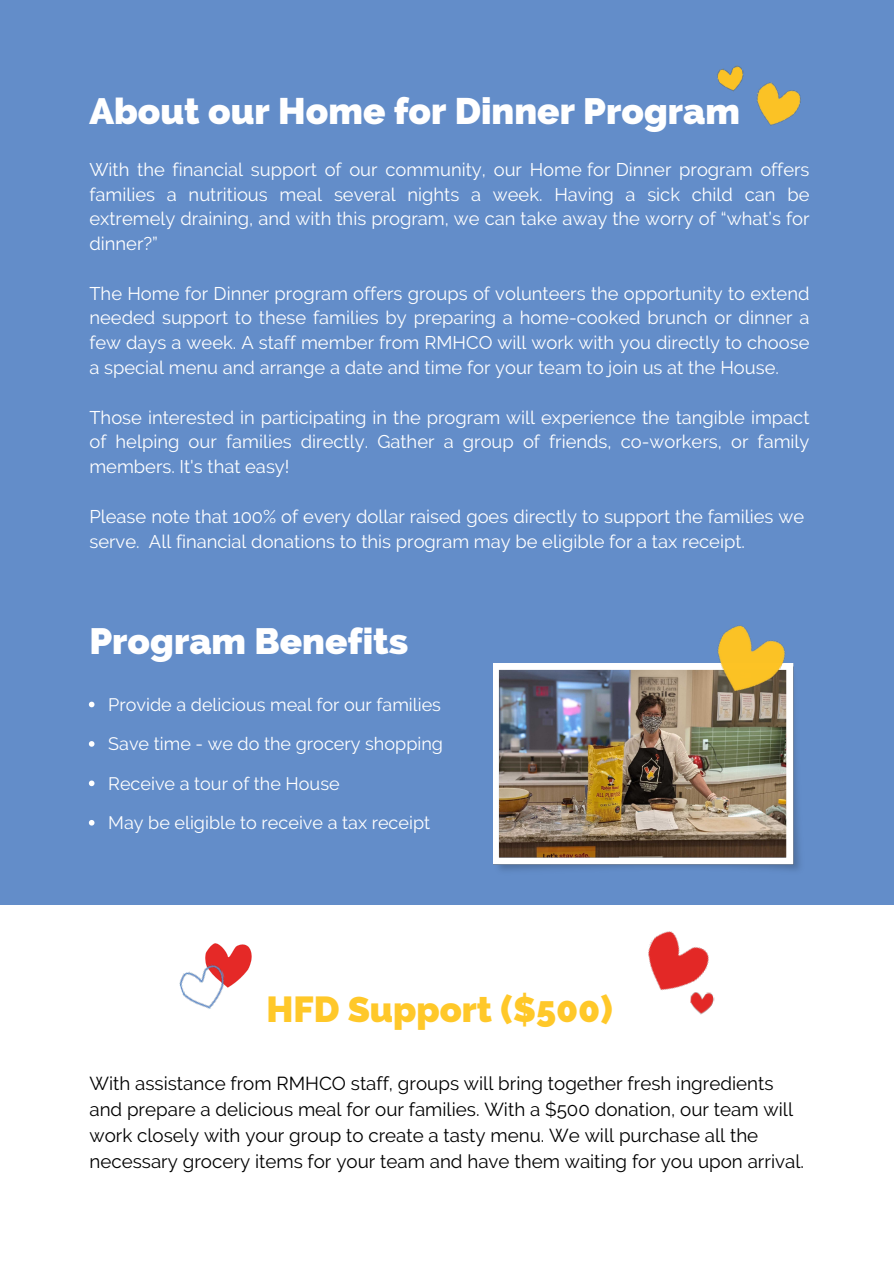
<style>
.page{position:relative;width:894px;height:1264px;background:#fff}
.page>*{position:absolute;margin:0;border:0;box-sizing:border-box;transform-origin:0 0}
.t1{font:800 36.75px "Raleway";color:#fff}
.t2{font:800 36px "Raleway";color:#ffc829}
.t3{font:18.75px/26px "Raleway";color:#000}
.t4{font:18.3px/24.8px "Raleway";color:#fff;text-align:justify}
.t5{font:18px "Raleway";color:#fff}
.s1{font-weight:900}
</style>
<div class="page">
<div style="left:0;top:0;width:893px;height:905px;background:#638dc9"></div>
<img style="left:717px;top:65px;width:27px;height:27px">
<img style="left:756px;top:82px;width:45px;height:44px">
<img style="left:205px;top:943px;width:47px;height:42px">
<img style="left:179px;top:961px;width:53px;height:48px">
<svg style="left:89px;top:701px;width:5px;height:6px"></svg>
<svg style="left:89px;top:741px;width:5px;height:5px"></svg>
<svg style="left:89px;top:780px;width:5px;height:6px"></svg>
<svg style="left:89px;top:820px;width:5px;height:5px"></svg>
<img style="left:493px;top:663px;width:307px;height:208px">
<img style="left:702px;top:625px;width:90px;height:82px">
<img style="left:648px;top:931px;width:67px;height:70px">
<img style="left:689px;top:991px;width:25px;height:24px">
<p class="t1" style="left:89px;top:89px;width:652px">About our <span class="s1">Home for Dinner</span> Program</p>
<p class="t4" style="left:89px;top:157px;width:721px">With the financial support of our community, our Home for Dinner program offers families a nutritious meal several nights a week. Having a sick child can be extremely draining, and with this program, we can take away the worry of “what’s for dinner?”</p>
<p class="t4" style="left:89px;top:281px;width:721px">The Home for Dinner program offers groups of volunteers the opportunity to extend needed support to these families by preparing a home-cooked brunch or dinner a few days a week. A staff member from RMHCO will work with you directly to choose a special menu and arrange a date and time for your team to join us at the House.</p>
<p class="t4" style="left:89px;top:405px;width:721px">Those interested in participating in the program will experience the tangible impact of helping our families directly. Gather a group of friends, co-workers, or family members. It's that easy!</p>
<p class="t4" style="left:89px;top:504px;width:716px">Please note that 100% of every dollar raised goes directly to support the families we serve. All financial donations to this program may be eligible for a tax receipt.</p>
<p class="t1" style="left:89px;top:619px;width:320px">Program Benefits</p>
<p class="t5" style="left:108px;top:693px;width:334px">Provide a delicious meal for our families</p>
<p class="t5" style="left:108px;top:733px;width:336px">Save time - we do the grocery shopping</p>
<p class="t5" style="left:108px;top:772px;width:233px">Receive a tour of the House</p>
<p class="t5" style="left:108px;top:812px;width:323px">May be eligible to receive a tax receipt</p>
<p class="t2" style="left:266px;top:987px;width:348px"><span class="s1">HFD</span> Support ($500)</p>
<p class="t3" style="left:89px;top:1070px;width:716px">With assistance from RMHCO staff, groups will bring together fresh ingredients and prepare a delicious meal for our families. With a $500 donation, our team will work closely with your group to create a tasty menu. We will purchase all the necessary grocery items for your team and have them waiting for you upon arrival.</p>
</div>
